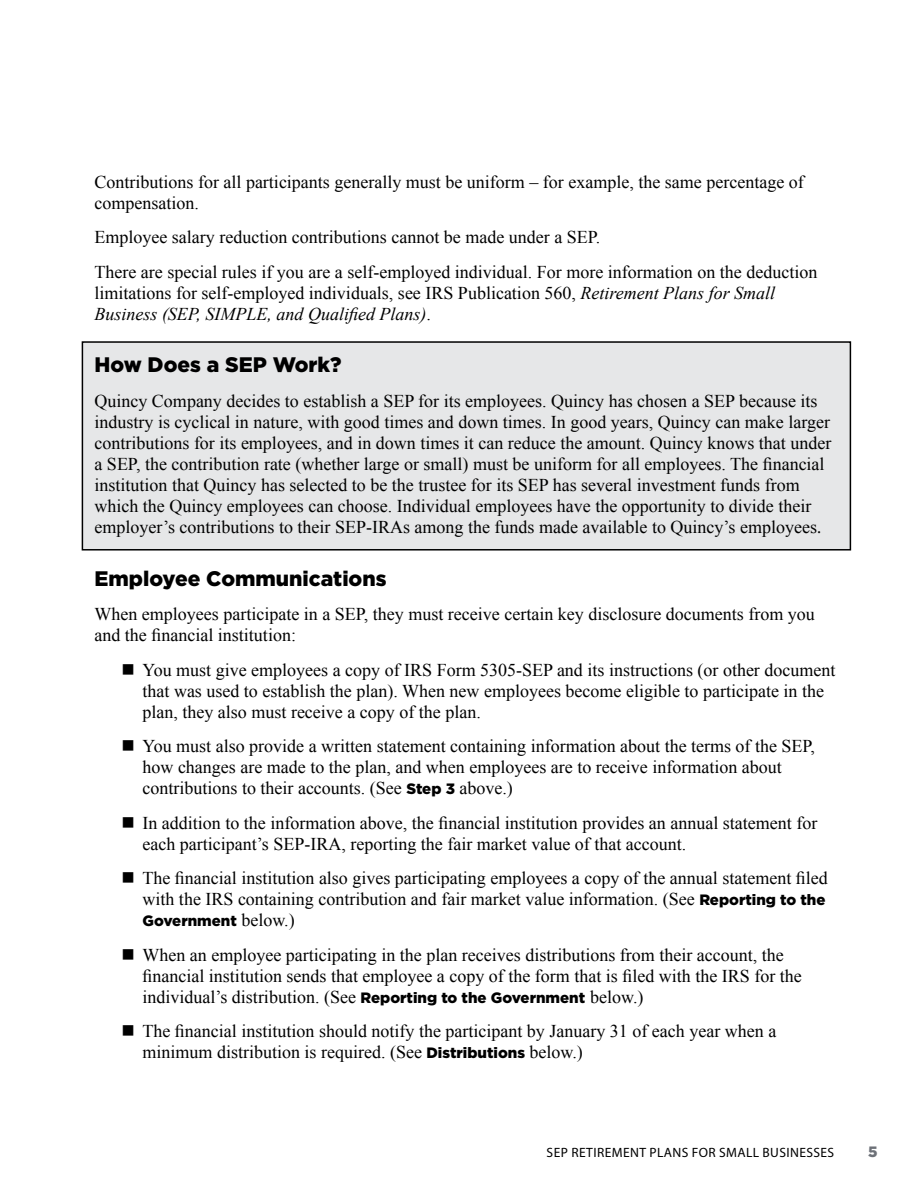
<style>
.page{position:relative;width:918px;height:1188px;background:#fff}
.page>*{position:absolute;margin:0;border:0;box-sizing:border-box;transform-origin:0 0}
.t1{font:900 21px "Gotham";color:#000}
.t2{font:18px/21px "Times New Roman";color:#000}
.t3{font:900 15px "Gotham";color:#000}
.t4{font:900 15px "Gotham";color:#6d7178}
.t5{font:13.5px "Myriad Pro";letter-spacing:.03em;color:#000}
.s1{font-style:italic}
.s2{font-family:"Minion Pro"}
.s3{font-family:"Gotham";font-weight:900;font-size:15px}
.s4{font-family:"Times New Roman";font-weight:400;font-size:18px}
</style>
<div class="page">
<div style="left:82px;top:342px;width:768px;height:208px;background:#e6e7e8"></div>
<div style="left:82px;top:341px;width:769px;height:210px;border:2px solid #000"></div>
<p class="t2" style="left:94px;top:171px;width:711px">Contributions for all participants generally must be uniform – for example, the same percentage of compensation.</p>
<p class="t2" style="left:94px;top:227px;width:507px">Employee salary reduction contributions cannot be made under a SEP.</p>
<p class="t2" style="left:94px;top:261px;width:724px">There are special rules if you are a self-employed individual. For more information on the deduction limitations for self-employed individuals, see IRS Publication 560, <span class="s1">Retirement Plans for Small<br>Business (SEP, SIMPLE, and Qualified Plans)</span>.</p>
<h3 class="t1" style="left:94px;top:351px;width:249px">How Does a SEP Work?</h3>
<p class="t2" style="left:94px;top:390px;width:738px">Quincy Company decides to establish a SEP for its employees. Quincy has chosen a SEP because its industry is cyclical in nature, with good times and down times. In good years, Quincy can make larger contributions for its employees, and in down times it can reduce the amount. Quincy knows that under a SEP, the contribution rate (whether large or small) must be uniform for all employees. The financial institution that Quincy has selected to be the trustee for its SEP has several investment funds from which the Quincy employees can choose. Individual employees have the opportunity to divide their employer’s contributions to their SEP-IRAs among the funds made available to Quincy’s employees<span class="s2">.</span></p>
<h3 class="t1" style="left:94px;top:564px;width:294px">Employee Communications</h3>
<p class="t2" style="left:94px;top:603px;width:722px">When employees participate in a SEP, they must receive certain key disclosure documents from you and the financial institution:</p>
<p class="t2" style="left:143px;top:659px;width:694px;text-indent:-21px">■ You must give employees a copy of IRS Form 5305-SEP and its instructions (or other document that was used to establish the plan). When new employees become eligible to participate in the plan, they also must receive a copy of the plan.</p>
<p class="t2" style="left:143px;top:735px;width:674px;text-indent:-21px">■ You must also provide a written statement containing information about the terms of the SEP, how changes are made to the plan, and when employees are to receive information about contributions to their accounts. (See <span class="s3">Step 3</span> above.)</p>
<p class="t2" style="left:142px;top:812px;width:676px;text-indent:-21px">■ In addition to the information above, the financial institution provides an annual statement for each participant’s SEP-IRA, reporting the fair market value of that account.</p>
<p class="t2" style="left:121px;top:867px;width:708px;text-align:right">■ The financial institution also gives participating employees a copy of the annual statement filed with the IRS containing contribution and fair market value information. (See <span class="s3">Reporting to the</span></p>
<p class="t3" style="left:142px;top:910px;width:154px">Government <span class="s4">below.)</span></p>
<p class="t2" style="left:142px;top:944px;width:661px;text-indent:-21px">■ When an employee participating in the plan receives distributions from their account, the financial institution sends that employee a copy of the form that is filed with the IRS for the individual’s distribution. (See <span class="s3">Reporting to the Government</span> below.)</p>
<p class="t2" style="left:143px;top:1020px;width:635px;text-indent:-21px">■ The financial institution should notify the participant by January 31 of each year when a minimum distribution is required. (See <span class="s3">Distributions</span> below.)</p>
<p class="t5" style="left:547px;top:1144px;width:289px">SEP RETIREMENT PLANS FOR SMALL BUSINESSES</p>
<p class="t4" style="left:868px;top:1142px;width:11px">5</p>
</div>
